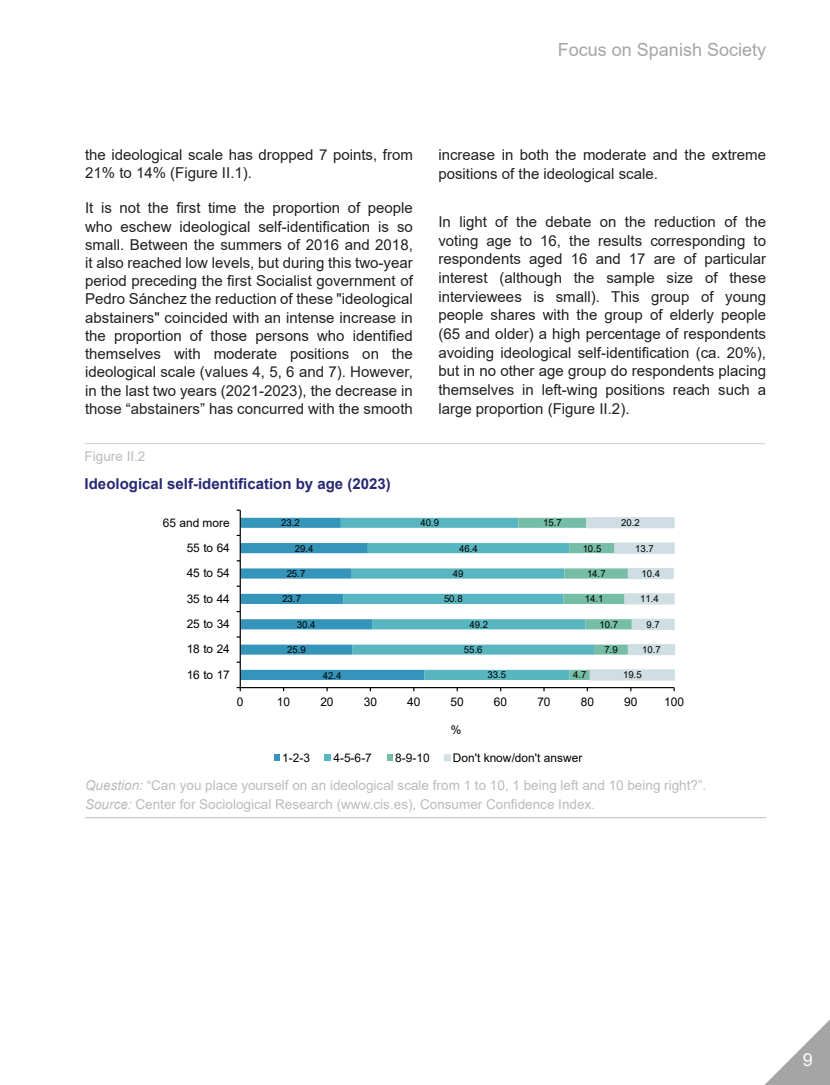
<style>
.page{position:relative;width:830px;height:1085px;background:#fff}
.page>*{position:absolute;margin:0;border:0;box-sizing:border-box;transform-origin:0 0}
.t1{font:18px "Arial";color:#a5a5a5}
.t2{font:18px "Arial";color:#fff}
._01-Texto_general{font:15px/18.1px "Arial";color:#231f20}
._06-Table-Exhibit__T{font:700 15px "Arial";color:#272873}
._09-Exhibit__source{font:13.5px "Arial";color:#bbb}
._05-Exhibit-Table__p{font:13.5px "Arial";color:#bbb}
.t3{font:11.85px "Arial";color:#000}
.t4{font:9.6px "Arial";letter-spacing:-.005em;color:#000}
.s1{font-style:italic}
</style>
<div class="page">
<svg style="left:765px;top:1020px;width:64px;height:64px"></svg>
<hr style="left:85px;top:443px;width:680px;height:1px;background:#d2d2d2">
<svg style="left:424px;top:517px;width:94px;height:163px"></svg>
<svg style="left:518px;top:517px;width:156px;height:163px"></svg>
<hr style="left:240px;top:687px;width:433px;height:1px;background:#000">
<hr style="left:239px;top:510px;width:2px;height:177px;background:#000">
<svg style="left:236px;top:687px;width:5px;height:4px"></svg>
<svg style="left:236px;top:517px;width:188px;height:163px"></svg>
<svg style="left:274px;top:754px;width:5px;height:6px"></svg>
<svg style="left:324px;top:754px;width:6px;height:6px"></svg>
<svg style="left:387px;top:754px;width:5px;height:6px"></svg>
<div style="left:443px;top:754px;width:7px;height:7px;background:#cedee2;border:1px solid #cedee2"></div>
<hr style="left:85px;top:817px;width:680px;height:1px;background:#bbb">
<p class="t1" style="left:557px;top:37px;width:210px">Focus on Spanish Society</p>
<p class="_01-Texto_general" style="left:85px;top:145px;width:329px">the ideological scale has dropped 7 points, from<br>21% to 14% (Figure II.1).</p>
<p class="_01-Texto_general" style="left:85px;top:199px;width:329px;text-align:justify">It is not the first time the proportion of people who eschew ideological self-identification is so small. Between the summers of 2016 and 2018, it also reached low levels, but during this two-year period preceding the first Socialist government of Pedro Sánchez the reduction of these "ideological abstainers" coincided with an intense increase in the proportion of those persons who identified themselves with moderate positions on the ideological scale (values 4, 5, 6 and 7). However, in the last two years (2021-2023), the decrease in those “abstainers” has concurred with the smooth</p>
<p class="_05-Exhibit-Table__p" style="left:85px;top:447px;width:62px">Figure II.2</p>
<p class="_06-Table-Exhibit__T" style="left:85px;top:473px;width:307px">Ideological self-identification by age (2023)</p>
<p class="_01-Texto_general" style="left:438px;top:145px;width:329px;line-height:18.6px">increase in both the moderate and the extreme positions of the ideological scale.</p>
<p class="_01-Texto_general" style="left:438px;top:212px;width:329px;line-height:18.6px;text-align:justify">In light of the debate on the reduction of the voting age to 16, the results corresponding to respondents aged 16 and 17 are of particular interest (although the sample size of these interviewees is small). This group of young people shares with the group of elderly people (65 and older) a high percentage of respondents avoiding ideological self-identification (ca. 20%), but in no other age group do respondents placing themselves in left-wing positions reach such a large proportion (Figure II.2).</p>
<p class="t3" style="left:163px;top:514px;width:69px">65 and more</p>
<p class="t4" style="left:281px;top:516px;width:20px">23.2</p>
<p class="t4" style="left:420px;top:516px;width:20px">40.9</p>
<p class="t4" style="left:543px;top:516px;width:20px">15.7</p>
<p class="t4" style="left:620px;top:516px;width:20px">20.2</p>
<p class="t3" style="left:186px;top:539px;width:45px">55 to 64</p>
<p class="t4" style="left:294px;top:541px;width:20px">29.4</p>
<p class="t4" style="left:459px;top:541px;width:20px">46.4</p>
<p class="t4" style="left:582px;top:541px;width:20px">10.5</p>
<p class="t4" style="left:635px;top:541px;width:20px">13.7</p>
<p class="t3" style="left:186px;top:565px;width:45px">45 to 54</p>
<p class="t4" style="left:286px;top:567px;width:20px">25.7</p>
<p class="t4" style="left:452px;top:567px;width:12px">49</p>
<p class="t4" style="left:586px;top:567px;width:20px">14.7</p>
<p class="t4" style="left:641px;top:567px;width:20px">10.4</p>
<p class="t3" style="left:186px;top:590px;width:45px">35 to 44</p>
<p class="t4" style="left:282px;top:592px;width:20px">23.7</p>
<p class="t4" style="left:444px;top:592px;width:20px">50.8</p>
<p class="t4" style="left:584px;top:592px;width:20px">14.1</p>
<p class="t4" style="left:640px;top:592px;width:20px">11.4</p>
<p class="t3" style="left:186px;top:615px;width:45px">25 to 34</p>
<p class="t4" style="left:297px;top:617px;width:20px">30.4</p>
<p class="t4" style="left:469px;top:617px;width:20px">49.2</p>
<p class="t4" style="left:599px;top:617px;width:20px">10.7</p>
<p class="t4" style="left:646px;top:617px;width:15px">9.7</p>
<p class="t3" style="left:186px;top:641px;width:45px">18 to 24</p>
<p class="t4" style="left:287px;top:643px;width:20px">25.9</p>
<p class="t4" style="left:463px;top:643px;width:20px">55.6</p>
<p class="t4" style="left:604px;top:643px;width:15px">7.9</p>
<p class="t4" style="left:641px;top:643px;width:20px">10.7</p>
<p class="t3" style="left:186px;top:666px;width:45px">16 to 17</p>
<p class="t4" style="left:323px;top:668px;width:20px">42.4</p>
<p class="t4" style="left:487px;top:668px;width:20px">33.5</p>
<p class="t4" style="left:573px;top:668px;width:15px">4.7</p>
<p class="t4" style="left:622px;top:668px;width:20px">19.5</p>
<p class="t3" style="left:237px;top:693px;width:8px">0</p>
<p class="t3" style="left:277px;top:693px;width:15px">10</p>
<p class="t3" style="left:320px;top:693px;width:15px">20</p>
<p class="t3" style="left:363px;top:693px;width:15px">30</p>
<p class="t3" style="left:407px;top:693px;width:15px">40</p>
<p class="t3" style="left:450px;top:693px;width:15px">50</p>
<p class="t3" style="left:493px;top:693px;width:15px">60</p>
<p class="t3" style="left:537px;top:693px;width:15px">70</p>
<p class="t3" style="left:580px;top:693px;width:15px">80</p>
<p class="t3" style="left:624px;top:693px;width:15px">90</p>
<p class="t3" style="left:664px;top:693px;width:21px">100</p>
<p class="t3" style="left:450px;top:721px;width:12px">%</p>
<p class="t3" style="left:282px;top:749px;width:29px">1-2-3</p>
<p class="t3" style="left:333px;top:749px;width:40px">4-5-6-7</p>
<p class="t3" style="left:395px;top:749px;width:36px">8-9-10</p>
<p class="t3" style="left:452px;top:749px;width:131px">Don't know/don't answer</p>
<p class="_09-Exhibit__source" style="left:85px;top:775px;width:622px"><span class="s1">Question:</span> “Can you place yourself on an ideological scale from 1 to 10, 1 being left and 10 being right?”.</p>
<p class="_09-Exhibit__source" style="left:85px;top:794px;width:511px"><span class="s1">Source:</span> Center for Sociological Research (www.cis.es), Consumer Confidence Index.</p>
<p class="t2" style="left:802px;top:1047px;width:12px">9</p>
</div>
